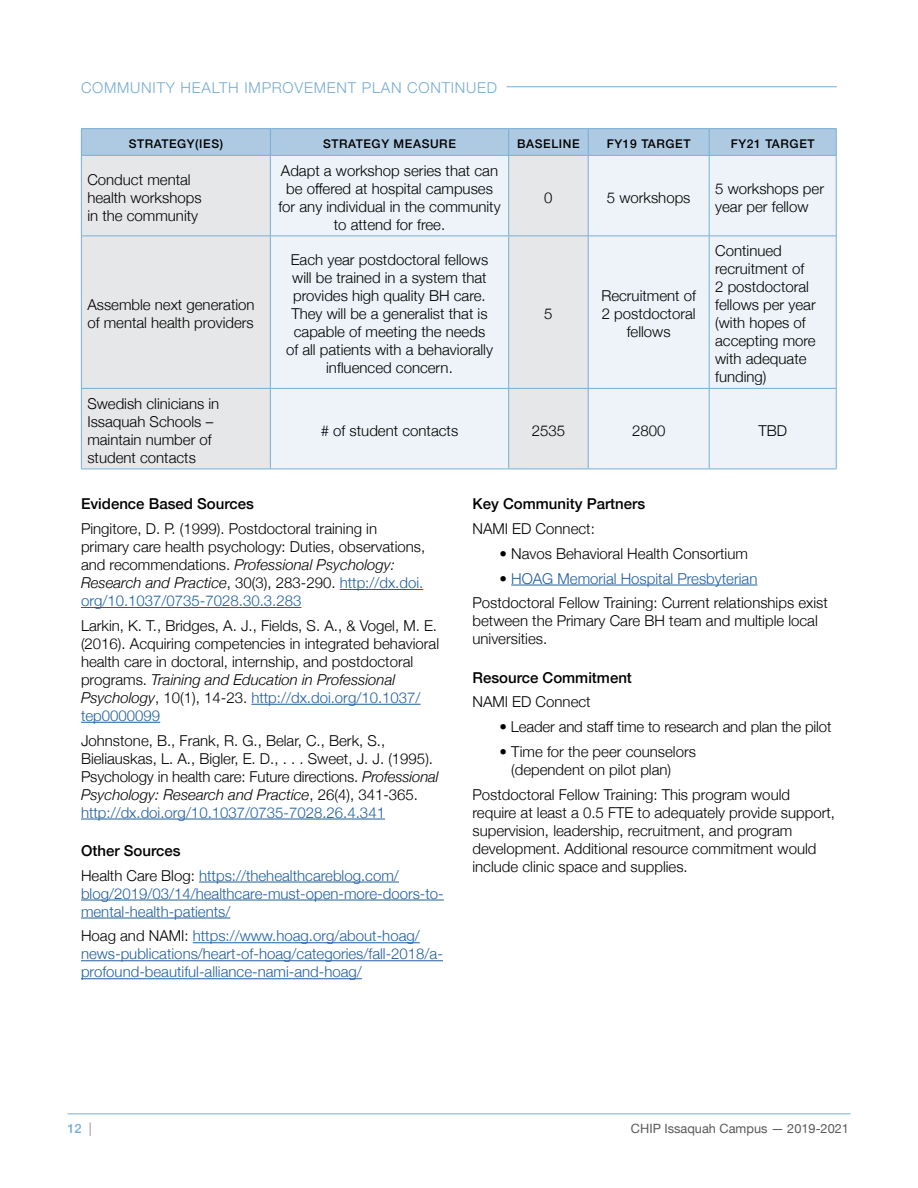
<style>
.page{position:relative;width:918px;height:1188px;background:#fff}
.page>*{position:absolute;margin:0;border:0;box-sizing:border-box;transform-origin:0 0}
.t1{font:300 15px/18px "Helvetica Neue";color:#000}
.t2{font:300 15px/18px "Helvetica Neue";color:#215e9e}
.t3{font:500 15px "Helvetica Neue";color:#000}
.t4{font:300 15px "Helvetica Neue";letter-spacing:.05em;color:#78add3}
.t5{font:12.75px "Helvetica Neue";color:#58595b}
.t6{font:500 12.75px "Helvetica Neue";color:#78add3}
.t7{font:500 12px "Helvetica Neue";letter-spacing:.05em;color:#000}
.s1{font-style:italic}
.s2{color:#215e9e}
.s3{font-weight:500;color:#000}
.s4{color:#000}
.s5{font-weight:400;font-size:13.5px;color:#939598}
</style>
<div class="page">
<hr style="left:68px;top:1113px;width:782px;height:1px;background:#78add3">
<hr style="left:340px;top:589px;width:83px;height:1px;background:#215e9e">
<hr style="left:81px;top:607px;width:220px;height:1px;background:#215e9e">
<hr style="left:251px;top:704px;width:170px;height:1px;background:#215e9e">
<hr style="left:81px;top:722px;width:79px;height:1px;background:#215e9e">
<hr style="left:81px;top:819px;width:304px;height:1px;background:#215e9e">
<hr style="left:199px;top:882px;width:200px;height:1px;background:#215e9e">
<hr style="left:81px;top:900px;width:363px;height:1px;background:#215e9e">
<hr style="left:81px;top:918px;width:149px;height:1px;background:#215e9e">
<hr style="left:193px;top:942px;width:227px;height:1px;background:#215e9e">
<hr style="left:81px;top:960px;width:362px;height:1px;background:#215e9e">
<hr style="left:81px;top:978px;width:281px;height:1px;background:#215e9e">
<hr style="left:507px;top:86px;width:330px;height:1px;background:#78add3">
<hr style="left:511px;top:585px;width:246px;height:1px;background:#215e9e">
<div style="left:82px;top:156px;width:188px;height:313px;background:#e6e7e8"></div>
<svg style="left:271px;top:156px;width:565px;height:313px;background:#ebf0f5"></svg>
<hr style="left:81px;top:128px;width:189px;height:1px;background:#78add3">
<hr style="left:270px;top:128px;width:239px;height:1px;background:#78add3">
<hr style="left:509px;top:128px;width:79px;height:1px;background:#78add3">
<hr style="left:588px;top:128px;width:121px;height:1px;background:#78add3">
<hr style="left:709px;top:128px;width:128px;height:1px;background:#78add3">
<div style="left:81px;top:129px;width:756px;height:26px;background:#aecae2"></div>
<hr style="left:81px;top:155px;width:189px;height:1px;background:#78add3">
<hr style="left:81px;top:156px;width:1px;height:80px;background:#78add3">
<hr style="left:270px;top:155px;width:239px;height:1px;background:#78add3">
<hr style="left:270px;top:156px;width:1px;height:80px;background:#78add3">
<hr style="left:509px;top:155px;width:79px;height:1px;background:#78add3">
<hr style="left:508px;top:156px;width:1px;height:80px;background:#78add3">
<hr style="left:588px;top:155px;width:121px;height:1px;background:#78add3">
<hr style="left:588px;top:156px;width:1px;height:80px;background:#78add3">
<hr style="left:709px;top:155px;width:128px;height:1px;background:#78add3">
<hr style="left:709px;top:156px;width:1px;height:80px;background:#78add3">
<hr style="left:836px;top:156px;width:1px;height:80px;background:#78add3">
<hr style="left:81px;top:236px;width:189px;height:1px;background:#78add3">
<hr style="left:81px;top:236px;width:1px;height:152px;background:#78add3">
<hr style="left:270px;top:236px;width:239px;height:1px;background:#78add3">
<hr style="left:270px;top:236px;width:1px;height:152px;background:#78add3">
<hr style="left:509px;top:236px;width:79px;height:1px;background:#78add3">
<hr style="left:508px;top:236px;width:1px;height:152px;background:#78add3">
<hr style="left:588px;top:236px;width:121px;height:1px;background:#78add3">
<hr style="left:588px;top:236px;width:1px;height:152px;background:#78add3">
<hr style="left:709px;top:236px;width:128px;height:1px;background:#78add3">
<hr style="left:709px;top:236px;width:1px;height:152px;background:#78add3">
<hr style="left:836px;top:236px;width:1px;height:152px;background:#78add3">
<hr style="left:81px;top:388px;width:189px;height:1px;background:#78add3">
<hr style="left:81px;top:389px;width:1px;height:80px;background:#78add3">
<hr style="left:270px;top:388px;width:239px;height:1px;background:#78add3">
<hr style="left:270px;top:389px;width:1px;height:80px;background:#78add3">
<hr style="left:509px;top:388px;width:79px;height:1px;background:#78add3">
<hr style="left:508px;top:389px;width:1px;height:80px;background:#78add3">
<hr style="left:588px;top:388px;width:121px;height:1px;background:#78add3">
<hr style="left:588px;top:389px;width:1px;height:80px;background:#78add3">
<hr style="left:709px;top:388px;width:128px;height:1px;background:#78add3">
<hr style="left:709px;top:389px;width:1px;height:80px;background:#78add3">
<hr style="left:836px;top:389px;width:1px;height:80px;background:#78add3">
<hr style="left:81px;top:469px;width:189px;height:1px;background:#78add3">
<hr style="left:270px;top:469px;width:239px;height:1px;background:#78add3">
<hr style="left:509px;top:469px;width:79px;height:1px;background:#78add3">
<hr style="left:588px;top:469px;width:121px;height:1px;background:#78add3">
<hr style="left:709px;top:469px;width:128px;height:1px;background:#78add3">
<p class="t4" style="left:81px;top:75px;width:418px">COMMUNITY HEALTH IMPROVEMENT PLAN CONTINUED</p>
<p class="t7" style="left:129px;top:134px;width:96px">STRATEGY(IES)</p>
<p class="t7" style="left:323px;top:134px;width:134px">STRATEGY MEASURE</p>
<p class="t7" style="left:517px;top:134px;width:64px">BASELINE</p>
<p class="t7" style="left:607px;top:134px;width:85px">FY19 TARGET</p>
<p class="t7" style="left:731px;top:134px;width:85px">FY21 TARGET</p>
<p class="t1" style="left:87px;top:169px;width:116px">Conduct mental health workshops in the community</p>
<p class="t1" style="left:278px;top:160px;width:224px;text-align:center">Adapt a workshop series that can be offered at hospital campuses for any individual in the community to attend for free.</p>
<p class="t1" style="left:544px;top:187px;width:10px">0</p>
<p class="t1" style="left:607px;top:187px;width:85px">5 workshops</p>
<p class="t1" style="left:715px;top:178px;width:110px">5 workshops per year per fellow</p>
<p class="t1" style="left:87px;top:295px;width:169px">Assemble next generation of mental health providers</p>
<p class="t1" style="left:87px;top:393px;width:133px">Swedish clinicians in<br>Issaquah Schools – maintain number of student contacts</p>
<p class="t1" style="left:286px;top:250px;width:208px;text-align:center">Each year postdoctoral fellows will be trained in a system that provides high quality BH care.<br>They will be a generalist that is capable of meeting the needs of all patients with a behaviorally influenced concern.</p>
<p class="t1" style="left:544px;top:304px;width:10px">5</p>
<p class="t1" style="left:601px;top:286px;width:96px;text-align:center">Recruitment of<br>2 postdoctoral fellows</p>
<p class="t1" style="left:715px;top:241px;width:102px">Continued recruitment of<br>2 postdoctoral fellows per year (with hopes of accepting more with adequate funding)</p>
<p class="t1" style="left:321px;top:420px;width:139px"># of student contacts</p>
<p class="t1" style="left:532px;top:420px;width:35px">2535</p>
<p class="t1" style="left:632px;top:420px;width:35px">2800</p>
<p class="t1" style="left:758px;top:420px;width:30px">TBD</p>
<p class="t3" style="left:81px;top:492px;width:174px">Evidence Based Sources</p>
<p class="t1" style="left:81px;top:519px;width:346px">Pingitore, D. P. (1999). Postdoctoral training in primary care health psychology: Duties, observations, and recommendations. <span class="s1">Professional Psychology:<br>Research and Practice</span>, 30(3), 283-290. <span class="s2">http://dx.doi. org/10.1037/0735-7028.30.3.283</span></p>
<p class="t1" style="left:81px;top:615px;width:360px">Larkin, K. T., Bridges, A. J., Fields, S. A., &amp; Vogel, M. E. (2016). Acquiring competencies in integrated behavioral health care in doctoral, internship, and postdoctoral programs. <span class="s1">Training and Education in Professional Psychology</span>, 10(1), 14-23. <span class="s2">http://dx.doi.org/10.1037/ tep0000099</span></p>
<p class="t1" style="left:81px;top:730px;width:359px">Johnstone, B., Frank, R. G., Belar, C., Berk, S., Bieliauskas, L. A., Bigler, E. D., . . . Sweet, J. J. (1995).<br>Psychology in health care: Future directions. <span class="s1">Professional Psychology: Research and Practice</span>, 26(4), 341-365. <span class="s2">http://dx.doi.org/10.1037/0735-7028.26.4.341</span></p>
<p class="t2" style="left:81px;top:837px;width:319px;line-height:24.8px"><span class="s3">Other Sources<br></span><span class="s4">Health Care Blog:</span> https://thehealthcareblog.com/</p>
<p class="t2" style="left:81px;top:883px;width:364px">blog/2019/03/14/healthcare-must-open-more-doors-to&shy;mental-health-patients/</p>
<p class="t2" style="left:81px;top:926px;width:363px"><span class="s4">Hoag and NAMI:</span> https://www.hoag.org/about-hoag/ news-publications/heart-of-hoag/categories/fall-2018/a&shy;profound-beautiful-alliance-nami-and-hoag/</p>
<p class="t3" style="left:472px;top:492px;width:174px">Key Community Partners</p>
<p class="t1" style="left:472px;top:519px;width:124px">NAMI ED Connect:</p>
<p class="t1" style="left:500px;top:543px;width:250px">• Navos Behavioral Health Consortium</p>
<p class="t1" style="left:472px;top:565px;width:357px;line-height:24.8px;text-indent:27px">• <span class="s2">HOAG Memorial Hospital Presbyterian<br></span>Postdoctoral Fellow Training: Current relationships exist</p>
<p class="t1" style="left:472px;top:611px;width:347px">between the Primary Care BH team and multiple local universities.</p>
<p class="t3" style="left:472px;top:665px;width:161px">Resource Commitment</p>
<p class="t1" style="left:472px;top:692px;width:120px">NAMI ED Connect</p>
<p class="t1" style="left:500px;top:717px;width:334px">• Leader and staff time to research and plan the pilot</p>
<p class="t1" style="left:511px;top:741px;width:186px;text-indent:-12px">• Time for the peer counselors (dependent on pilot plan)</p>
<p class="t1" style="left:472px;top:784px;width:364px">Postdoctoral Fellow Training: This program would require at least a 0.5 FTE to adequately provide support, supervision, leadership, recruitment, and program development. Additional resource commitment would include clinic space and supplies.</p>
<p class="t6" style="left:68px;top:1119px;width:26px">12 <span class="s5">|</span></p>
<p class="t5" style="left:631px;top:1120px;width:220px">CHIP Issaquah Campus — 2019-2021</p>
</div>
